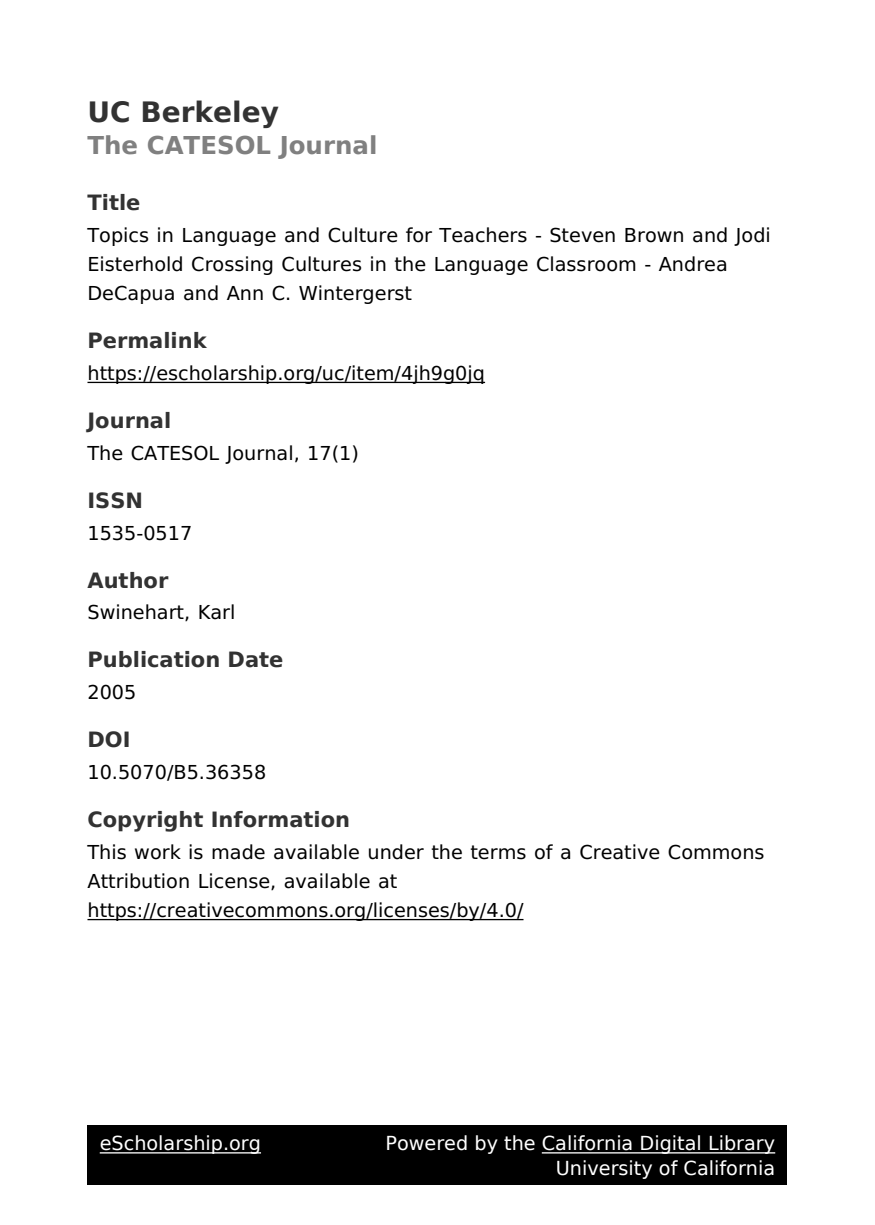
<style>
.page{position:relative;width:875px;height:1225px;background:#fff}
.page>*{position:absolute;margin:0;border:0;box-sizing:border-box;transform-origin:0 0}
.t1{font:700 28px "DejaVu Sans";color:#323232}
.t2{font:700 24.5px "DejaVu Sans";color:#808080}
.t3{font:700 21px "DejaVu Sans";color:#323232}
.t4{font:19.25px/29.2px "Code 2000";color:#000}
.t5{font:19.25px/24.5px "DejaVu Sans";color:#fff;text-align:right}
</style>
<div class="page">
<hr style="left:88px;top:382px;width:397px;height:1px;background:#000">
<hr style="left:88px;top:919px;width:436px;height:1px;background:#000">
<div style="left:88px;top:1125px;width:700px;height:60px;background:#000"></div>
<hr style="left:100px;top:1152px;width:161px;height:2px;background:#fff">
<hr style="left:542px;top:1152px;width:233px;height:2px;background:#fff">
<h1 class="t1" style="left:88px;top:101px;width:193px">UC Berkeley</h1>
<p class="t2" style="left:88px;top:136px;width:291px">The CATESOL Journal</p>
<p class="t3" style="left:88px;top:194px;width:54px">Title</p>
<p class="t4" style="left:88px;top:220px;width:685px">Topics in Language and Culture for Teachers - Steven Brown and Jodi<br>Eisterhold Crossing Cultures in the Language Classroom - Andrea<br>DeCapua and Ann C. Wintergerst</p>
<p class="t3" style="left:88px;top:332px;width:121px">Permalink</p>
<p class="t4" style="left:88px;top:359px;width:399px">https://escholarship.org/uc/item/4jh9g0jq</p>
<p class="t3" style="left:88px;top:412px;width:85px">Journal</p>
<p class="t4" style="left:88px;top:439px;width:273px">The CATESOL Journal, 17(1)</p>
<p class="t3" style="left:88px;top:492px;width:57px">ISSN</p>
<p class="t4" style="left:88px;top:518px;width:106px">1535-0517</p>
<p class="t3" style="left:88px;top:572px;width:82px">Author</p>
<p class="t4" style="left:88px;top:598px;width:149px">Swinehart, Karl</p>
<p class="t3" style="left:88px;top:651px;width:198px">Publication Date</p>
<p class="t4" style="left:88px;top:678px;width:50px">2005</p>
<p class="t3" style="left:88px;top:731px;width:45px">DOI</p>
<p class="t4" style="left:88px;top:758px;width:180px">10.5070/B5.36358</p>
<p class="t3" style="left:88px;top:811px;width:264px">Copyright Information</p>
<p class="t4" style="left:88px;top:837px;width:679px">This work is made available under the terms of a Creative Commons<br>Attribution License, available at https://creativecommons.org/licenses/by/4.0/</p>
<p class="t5" style="left:100px;top:1133px;width:163px">eScholarship.org</p>
<p class="t5" style="left:385px;top:1133px;width:391px">Powered by the California Digital Library<br>University of California</p>
</div>
